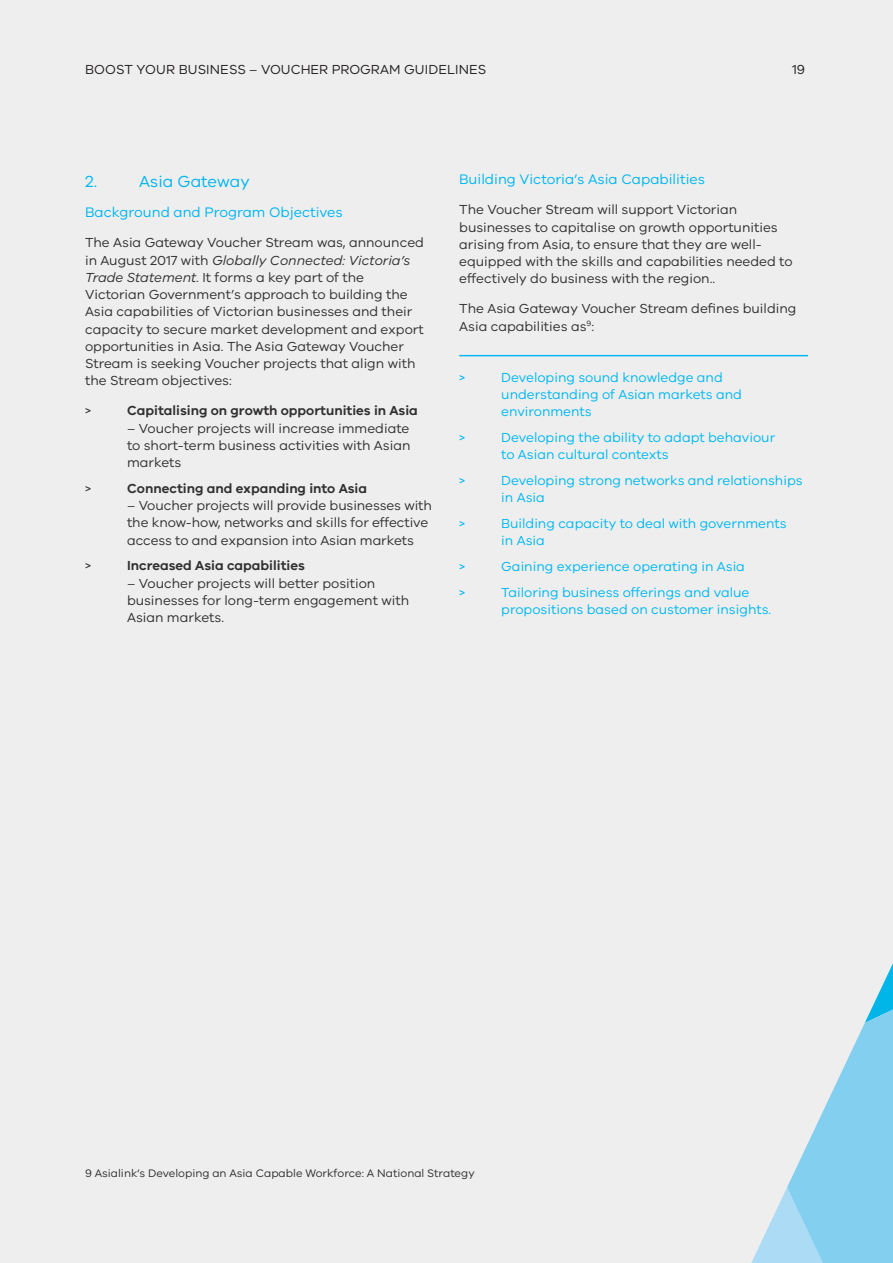
<style>
.page{position:relative;width:893px;height:1263px;background:#eeeeef}
.page>*{position:absolute;margin:0;border:0;box-sizing:border-box;transform-origin:0 0}
.Sub_header{font:16.5px "VIC";color:#00b6ef}
.Sub_sub_header{font:14.25px "VIC";color:#00b6ef}
.body{font:13.5px/17.2px "VIC";color:#312f30}
.t1{font:13.5px/17.2px "VIC";color:#00b8f0}
.t2{font:600 13.5px "VIC";color:#312f30}
.t3{font:13.5px "VIC";letter-spacing:.01em;color:#231f20}
.Footnote{font:11.25px "VIC";color:#312f30}
.s1{font-style:italic}
</style>
<div class="page">
<hr style="left:459px;top:355px;width:349px;height:1px;background:#00b8f0">
<svg style="left:751px;top:963px;width:142px;height:300px"></svg>
<p class="t3" style="left:85px;top:62px;width:403px">BOOST YOUR BUSINESS – VOUCHER PROGRAM GUIDELINES</p>
<p class="t3" style="left:792px;top:62px;width:15px">19</p>
<p class="Sub_header" style="left:85px;top:171px;width:14px">2.</p>
<p class="Sub_header" style="left:139px;top:171px;width:112px">Asia Gateway</p>
<p class="Sub_sub_header" style="left:85px;top:204px;width:259px">Background and Program Objectives</p>
<p class="body" style="left:85px;top:234px;width:340px">The Asia Gateway Voucher Stream was, announced in August 2017 with <span class="s1">Globally Connected: Victoria’s Trade Statement</span>. It forms a key part of the Victorian Government’s approach to building the Asia capabilities of Victorian businesses and their capacity to secure market development and export opportunities in Asia. The Asia Gateway Voucher Stream is seeking Voucher projects that align with the Stream objectives:</p>
<p class="body" style="left:85px;top:402px;width:7px">&gt;</p>
<p class="t2" style="left:127px;top:403px;width:292px">Capitalising on growth opportunities in Asia</p>
<p class="body" style="left:127px;top:419px;width:285px;text-align:justify">– Voucher projects will increase immediate to short-term business activities with Asian markets</p>
<p class="body" style="left:85px;top:479px;width:7px">&gt;</p>
<p class="t2" style="left:127px;top:480px;width:242px">Connecting and expanding into Asia</p>
<p class="body" style="left:127px;top:497px;width:306px">– Voucher projects will provide businesses with the know-how, networks and skills for effective access to and expansion into Asian markets</p>
<p class="body" style="left:85px;top:557px;width:7px">&gt;</p>
<p class="t2" style="left:127px;top:558px;width:179px">Increased Asia capabilities</p>
<p class="body" style="left:127px;top:574px;width:284px">– Voucher projects will better position businesses for long-term engagement with<br>Asian markets.</p>
<p class="Sub_sub_header" style="left:459px;top:171px;width:247px">Building Victoria’s Asia Capabilities</p>
<p class="body" style="left:459px;top:201px;width:335px">The Voucher Stream will support Victorian businesses to capitalise on growth opportunities arising from Asia, to ensure that they are well&shy;equipped with the skills and capabilities needed to effectively do business with the region..</p>
<p class="body" style="left:459px;top:300px;width:339px">The Asia Gateway Voucher Stream defines building<br>Asia capabilities as<sup>9</sup>:</p>
<p class="t1" style="left:459px;top:368px;width:7px">&gt;</p>
<p class="t1" style="left:501px;top:368px;width:242px">Developing sound knowledge and understanding of Asian markets and environments</p>
<p class="t1" style="left:459px;top:429px;width:7px">&gt;</p>
<p class="t1" style="left:501px;top:429px;width:276px">Developing the ability to adapt behaviour to Asian cultural contexts</p>
<p class="t1" style="left:459px;top:472px;width:7px">&gt;</p>
<p class="t1" style="left:501px;top:472px;width:303px">Developing strong networks and relationships in Asia</p>
<p class="t1" style="left:459px;top:515px;width:7px">&gt;</p>
<p class="t1" style="left:501px;top:515px;width:287px">Building capacity to deal with governments in Asia</p>
<p class="t1" style="left:459px;top:558px;width:7px">&gt;</p>
<p class="t1" style="left:501px;top:558px;width:245px">Gaining experience operating in Asia</p>
<p class="t1" style="left:459px;top:583px;width:7px">&gt;</p>
<p class="t1" style="left:501px;top:583px;width:272px">Tailoring business offerings and value propositions based on customer insights.</p>
<p class="Footnote" style="left:85px;top:1166px;width:391px">9 Asialink’s Developing an Asia Capable Workforce: A National Strategy</p>
</div>
